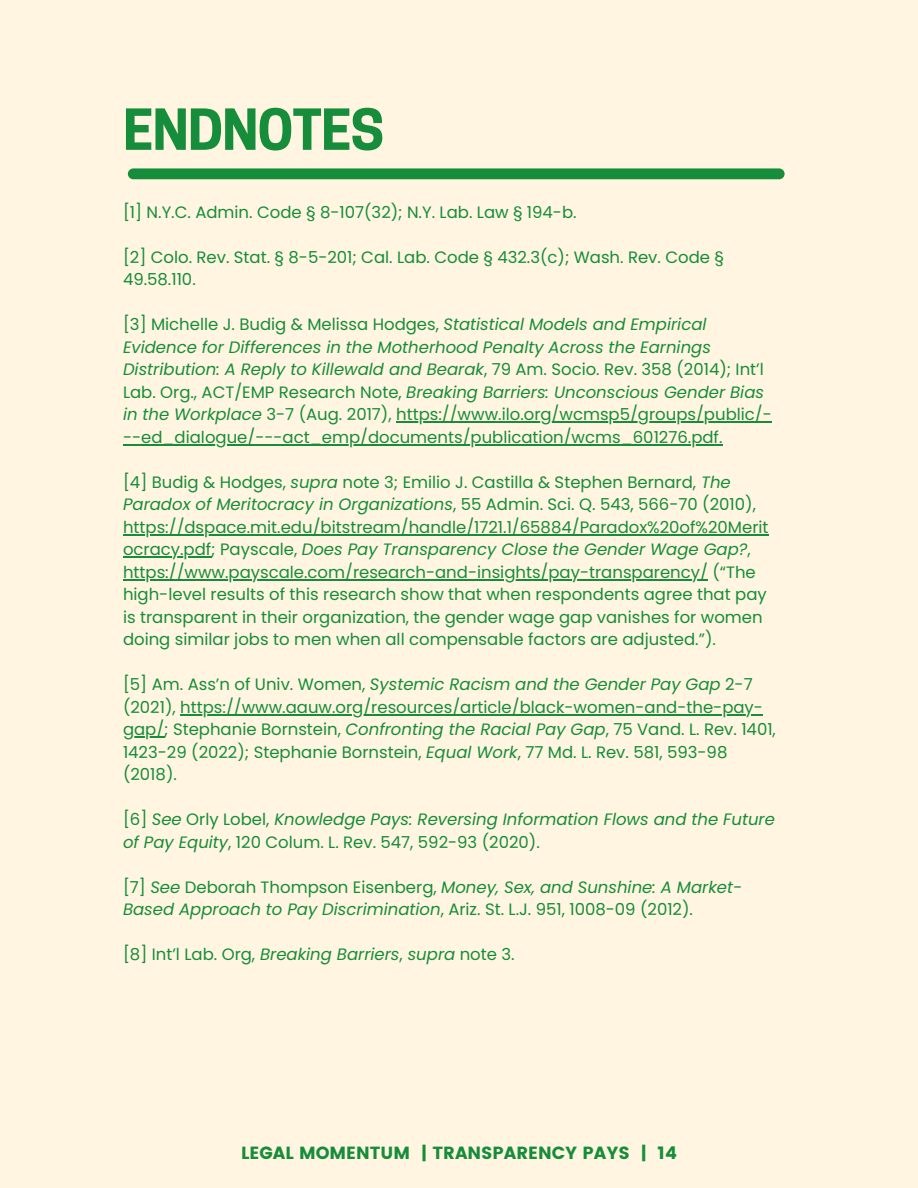
<style>
.page{position:relative;width:918px;height:1188px;background:#fff5e0}
.page>*{position:absolute;margin:0;border:0;box-sizing:border-box;transform-origin:0 0}
.t1{font:700 53.1px "Cooper Hewitt";letter-spacing:-.015em;color:#168d3b}
.t2{font:17.55px "Poppins";color:#168d3b}
.t3{font:16.5px/22.5px "Poppins";color:#168d3b}
.t4{font:italic 16.5px/22.5px "Poppins";color:#168d3b}
.s1{font-style:italic}
.s2{font-style:normal}
</style>
<div class="page">
<div style="left:128px;top:168px;width:657px;height:11px;background:#168d3b;border-radius:5px"></div>
<hr style="left:396px;top:422px;width:376px;height:1px;background:#168d3b">
<hr style="left:123px;top:444px;width:600px;height:1px;background:#168d3b">
<hr style="left:123px;top:534px;width:646px;height:1px;background:#168d3b">
<hr style="left:123px;top:557px;width:88px;height:1px;background:#168d3b">
<hr style="left:123px;top:579px;width:585px;height:1px;background:#168d3b">
<hr style="left:180px;top:714px;width:583px;height:1px;background:#168d3b">
<hr style="left:123px;top:737px;width:41px;height:1px;background:#168d3b">
<p class="t1" style="left:123px;top:110px;width:263px">ENDNOTES</p>
<p class="t3" style="left:123px;top:201px;width:455px">[1] N.Y.C. Admin. Code § 8-107(32); N.Y. Lab. Law § 194-b.</p>
<p class="t3" style="left:123px;top:246px;width:602px">[2] Colo. Rev. Stat. § 8-5-201; Cal. Lab. Code § 432.3(c); Wash. Rev. Code §<br>49.58.110.</p>
<p class="t3" style="left:123px;top:313px;width:650px">[3] Michelle J. Budig &amp; Melissa Hodges, <span class="s1">Statistical Models and Empirical Evidence for Differences in the Motherhood Penalty Across the Earnings Distribution: A Reply to Killewald and Bearak</span>, 79 Am. Socio. Rev. 358 (2014); Int’l Lab. Org., ACT/EMP Research Note, <span class="s1">Breaking Barriers: Unconscious Gender Bias in the Workplace</span> 3-7 (Aug. 2017), https://www.ilo.org/wcmsp5/groups/public/- --ed_dialogue/---act_emp/documents/publication/wcms_601276.pdf.</p>
<p class="t3" style="left:123px;top:471px;width:647px">[4] Budig &amp; Hodges, <span class="s1">supra</span> note 3; Emilio J. Castilla &amp; Stephen Bernard, <span class="s1">The Paradox of Meritocracy in Organizations</span>, 55 Admin. Sci. Q. 543, 566-70 (2010), https://dspace.mit.edu/bitstream/handle/1721.1/65884/Paradox%20of%20Merit ocracy.pdf; Payscale, <span class="s1">Does Pay Transparency Close the Gender Wage Gap?</span>, https://www.payscale.com/research-and-insights/pay-transparency/ (“The high-level results of this research show that when respondents agree that pay is transparent in their organization, the gender wage gap vanishes for women doing similar jobs to men when all compensable factors are adjusted.”).</p>
<p class="t3" style="left:123px;top:673px;width:654px">[5] Am. Ass’n of Univ. Women, <span class="s1">Systemic Racism and the Gender Pay Gap</span> 2-7 (2021), https://www.aauw.org/resources/article/black-women-and-the-pay&shy;gap/; Stephanie Bornstein, <span class="s1">Confronting the Racial Pay Gap</span>, 75 Vand. L. Rev. 1401, 1423-29 (2022); Stephanie Bornstein, <span class="s1">Equal Work</span>, 77 Md. L. Rev. 581, 593-98 (2018).</p>
<p class="t4" style="left:123px;top:808px;width:653px"><span class="s2">[6]</span> See <span class="s2">Orly Lobel,</span> Knowledge Pays: Reversing Information Flows and the Future of Pay Equity<span class="s2">, 120 Colum. L. Rev. 547, 592-93 (2020).</span></p>
<p class="t4" style="left:123px;top:876px;width:621px"><span class="s2">[7]</span> See <span class="s2">Deborah Thompson Eisenberg,</span> Money, Sex, and Sunshine: A Market-<br>Based Approach to Pay Discrimination<span class="s2">, Ariz. St. L.J. 951, 1008-09 (2012).</span></p>
<p class="t3" style="left:123px;top:943px;width:393px">[8] Int’l Lab. Org, <span class="s1">Breaking Barriers</span>, <span class="s1">supra</span> note 3.</p>
<p class="t2" style="left:241px;top:1142px;width:437px">LEGAL MOMENTUM | TRANSPARENCY PAYS | 14</p>
</div>
